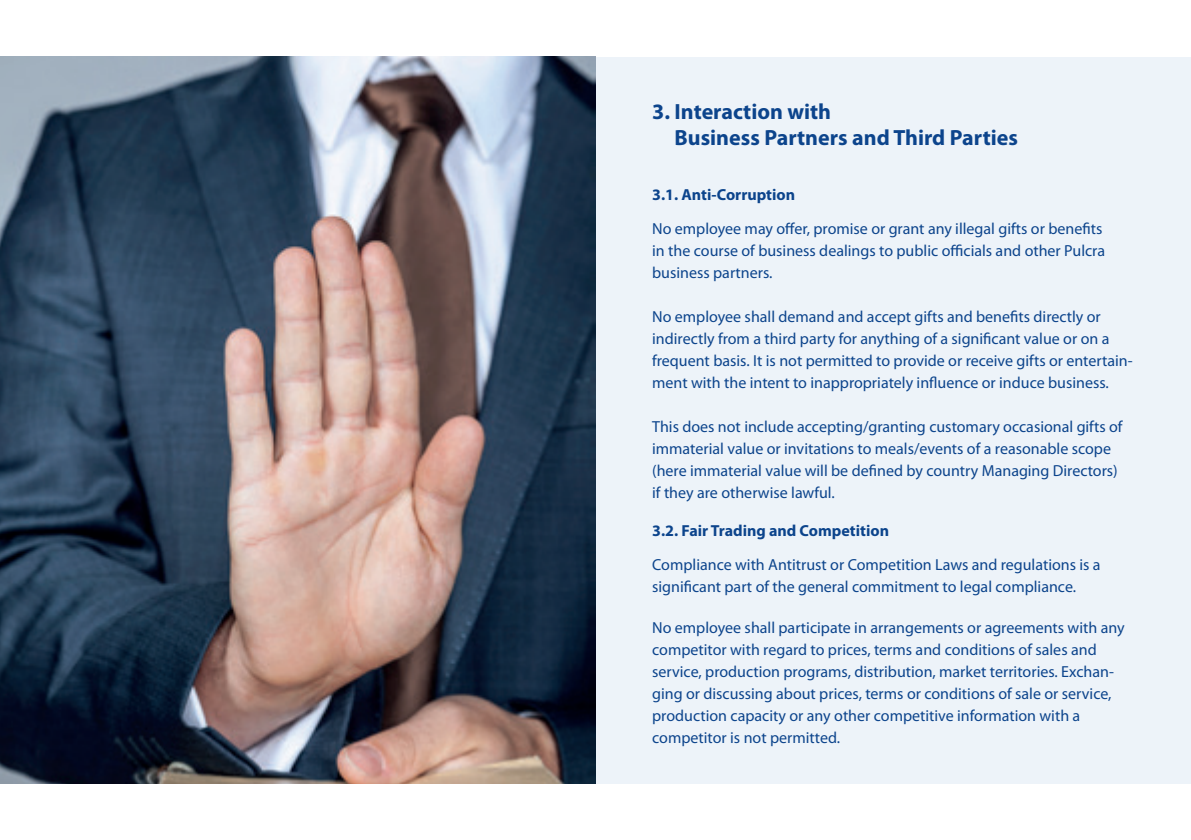
<style>
.page{position:relative;width:1191px;height:840px;background:#fff}
.page>*{position:absolute;margin:0;border:0;box-sizing:border-box;transform-origin:0 0}
.t1{font:700 22px/26.4px "Myriad Pro";color:#0c448c}
.t2{font:16px/22px "Myriad Pro";color:#0c448c}
.t3{font:700 16px "Myriad Pro";color:#0c448c}
</style>
<div class="page">
<div style="left:595px;top:57px;width:596px;height:725px;background:#edf3f9"></div>
<img style="left:0;top:57px;width:595px;height:725px">
<p class="t1" style="left:674px;top:97px;width:345px;text-indent:-22px">3. Interaction with<br>Business Partners and Third Parties</p>
<p class="t3" style="left:652px;top:184px;width:144px">3.1. Anti-Corruption</p>
<p class="t2" style="left:652px;top:217px;width:454px">No employee may offer, promise or grant any illegal gifts or benefits in the course of business dealings to public officials and other Pulcra business partners.</p>
<p class="t2" style="left:652px;top:305px;width:482px">No employee shall demand and accept gifts and benefits directly or indirectly from a third party for anything of a significant value or on a frequent basis. It is not permitted to provide or receive gifts or entertain&shy;ment with the intent to inappropriately influence or induce business.</p>
<p class="t2" style="left:652px;top:415px;width:472px">This does not include accepting/granting customary occasional gifts of immaterial value or invitations to meals/events of a reasonable scope (here immaterial value will be defined by country Managing Directors) if they are otherwise lawful.</p>
<p class="t3" style="left:652px;top:520px;width:238px">3.2. Fair Trading and Competition</p>
<p class="t2" style="left:652px;top:553px;width:450px">Compliance with Antitrust or Competition Laws and regulations is a significant part of the general commitment to legal compliance.</p>
<p class="t2" style="left:652px;top:616px;width:474px">No employee shall participate in arrangements or agreements with any competitor with regard to prices, terms and conditions of sales and service, production programs, distribution, market territories. Exchan&shy;ging or discussing about prices, terms or conditions of sale or service, production capacity or any other competitive information with a competitor is not permitted.</p>
</div>
